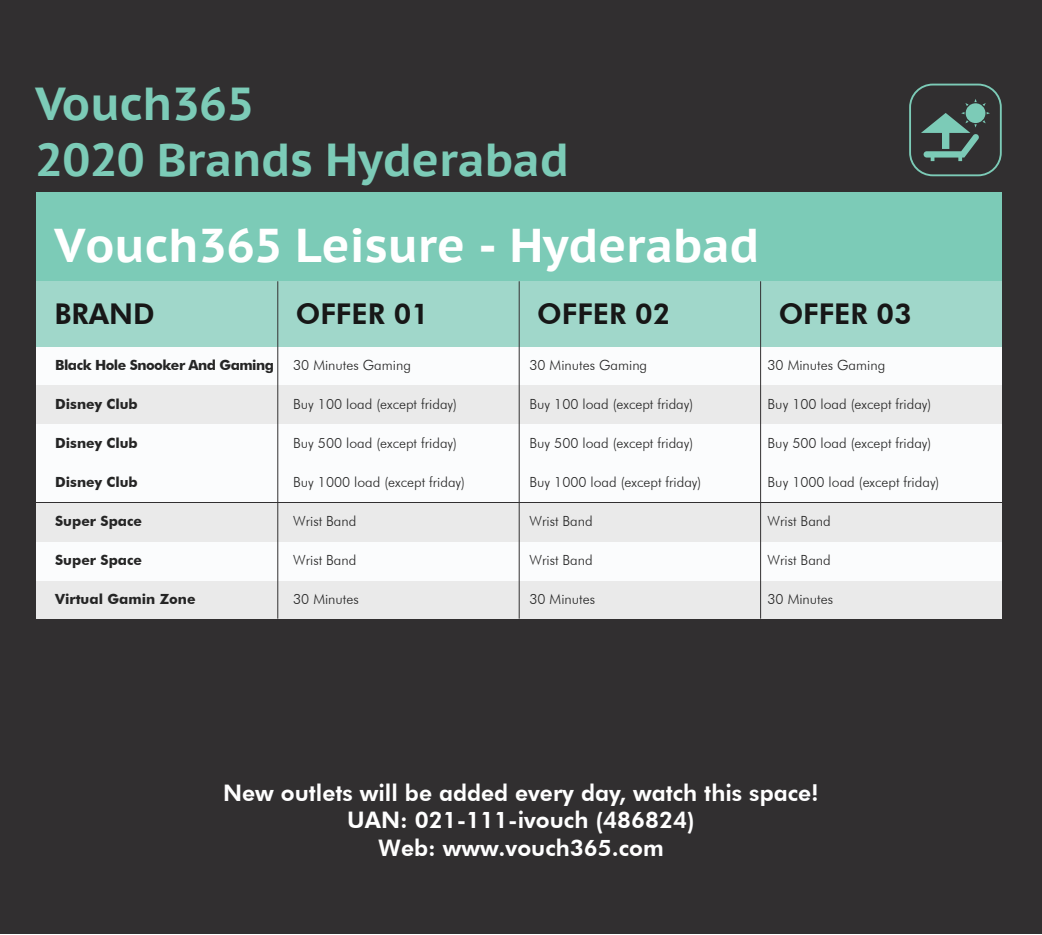
<style>
.page{position:relative;width:1042px;height:935px;background:#fff}
.page>*{position:absolute;margin:0;border:0;box-sizing:border-box;transform-origin:0 0}
.t1{font:700 47.25px "PT Sans Caption";color:#fff}
.t2{font:700 46.02px/55.3px "PT Sans Caption";color:#7ccbb7}
.t3{font:800 28.53px "Futura BT";color:#171717}
.t4{font:800 22.75px/27.3px "Futura BT";color:#fff;text-align:center}
.t5{font:300 14px "Futura BT";color:#252525}
.t6{font:700 14px "Futura BT";color:#252525}
.t7{font:700 14px "Futura BT";letter-spacing:-.035em;color:#252525}
</style>
<div class="page">
<div style="left:0;top:0;width:1042px;height:933px;background:#312f30"></div>
<div style="left:36px;top:345px;width:966px;height:39px;background:#fbfcfd"></div>
<div style="left:36px;top:192px;width:966px;height:89px;background:#7ccbb7"></div>
<div style="left:36px;top:281px;width:966px;height:65px;background:#a0d7ca"></div>
<div style="left:36px;top:385px;width:966px;height:38px;background:#eaeaea"></div>
<div style="left:36px;top:580px;width:966px;height:39px;background:#eaeaea"></div>
<div style="left:36px;top:423px;width:966px;height:39px;background:#fbfcfd"></div>
<div style="left:36px;top:463px;width:966px;height:39px;background:#fbfcfd"></div>
<div style="left:36px;top:502px;width:966px;height:39px;background:#eaeaea"></div>
<div style="left:36px;top:541px;width:966px;height:39px;background:#fbfcfd"></div>
<hr style="left:277px;top:281px;width:1px;height:337px;background:#333132">
<hr style="left:519px;top:281px;width:1px;height:337px;background:#333132">
<hr style="left:760px;top:281px;width:1px;height:337px;background:#333132">
<svg style="left:909px;top:84px;width:93px;height:92px"></svg>
<h2 class="t2" style="left:36px;top:76px;width:535px">Vouch365<br>2020 Brands Hyderabad</h2>
<h1 class="t1" style="left:55px;top:214px;width:706px">Vouch365 Leisure - Hyderabad</h1>
<h3 class="t3" style="left:54px;top:297px;width:102px">BRAND</h3>
<h3 class="t3" style="left:296px;top:297px;width:135px">OFFER 01</h3>
<h3 class="t3" style="left:537px;top:297px;width:135px">OFFER 02</h3>
<h3 class="t3" style="left:778px;top:297px;width:135px">OFFER 03</h3>
<p class="t7" style="left:55px;top:356px;width:220px">Black Hole Snooker And Gaming</p>
<p class="t6" style="left:55px;top:395px;width:84px">Disney Club</p>
<p class="t6" style="left:55px;top:434px;width:84px">Disney Club</p>
<p class="t6" style="left:55px;top:473px;width:84px">Disney Club</p>
<p class="t6" style="left:55px;top:512px;width:89px">Super Space</p>
<p class="t6" style="left:55px;top:551px;width:89px">Super Space</p>
<p class="t6" style="left:55px;top:590px;width:142px">Virtual Gamin Zone</p>
<p class="t5" style="left:293px;top:356px;width:119px">30 Minutes Gaming</p>
<p class="t5" style="left:293px;top:395px;width:165px">Buy 100 load (except friday)</p>
<p class="t5" style="left:293px;top:434px;width:165px">Buy 500 load (except friday)</p>
<p class="t5" style="left:293px;top:473px;width:173px">Buy 1000 load (except friday)</p>
<p class="t5" style="left:293px;top:512px;width:65px">Wrist Band</p>
<p class="t5" style="left:293px;top:551px;width:65px">Wrist Band</p>
<p class="t5" style="left:293px;top:590px;width:67px">30 Minutes</p>
<p class="t5" style="left:529px;top:356px;width:119px">30 Minutes Gaming</p>
<p class="t5" style="left:529px;top:395px;width:165px">Buy 100 load (except friday)</p>
<p class="t5" style="left:529px;top:434px;width:165px">Buy 500 load (except friday)</p>
<p class="t5" style="left:529px;top:473px;width:173px">Buy 1000 load (except friday)</p>
<p class="t5" style="left:529px;top:512px;width:65px">Wrist Band</p>
<p class="t5" style="left:529px;top:551px;width:65px">Wrist Band</p>
<p class="t5" style="left:529px;top:590px;width:67px">30 Minutes</p>
<p class="t5" style="left:767px;top:356px;width:119px">30 Minutes Gaming</p>
<p class="t5" style="left:767px;top:395px;width:165px">Buy 100 load (except friday)</p>
<p class="t5" style="left:767px;top:434px;width:165px">Buy 500 load (except friday)</p>
<p class="t5" style="left:767px;top:473px;width:173px">Buy 1000 load (except friday)</p>
<p class="t5" style="left:767px;top:512px;width:65px">Wrist Band</p>
<p class="t5" style="left:767px;top:551px;width:65px">Wrist Band</p>
<p class="t5" style="left:767px;top:590px;width:67px">30 Minutes</p>
<h3 class="t4" style="left:223px;top:779px;width:597px">New outlets will be added every day, watch this space!<br>UAN: 021-111-ivouch (486824)<br>Web: www.vouch365.com</h3>
</div>
